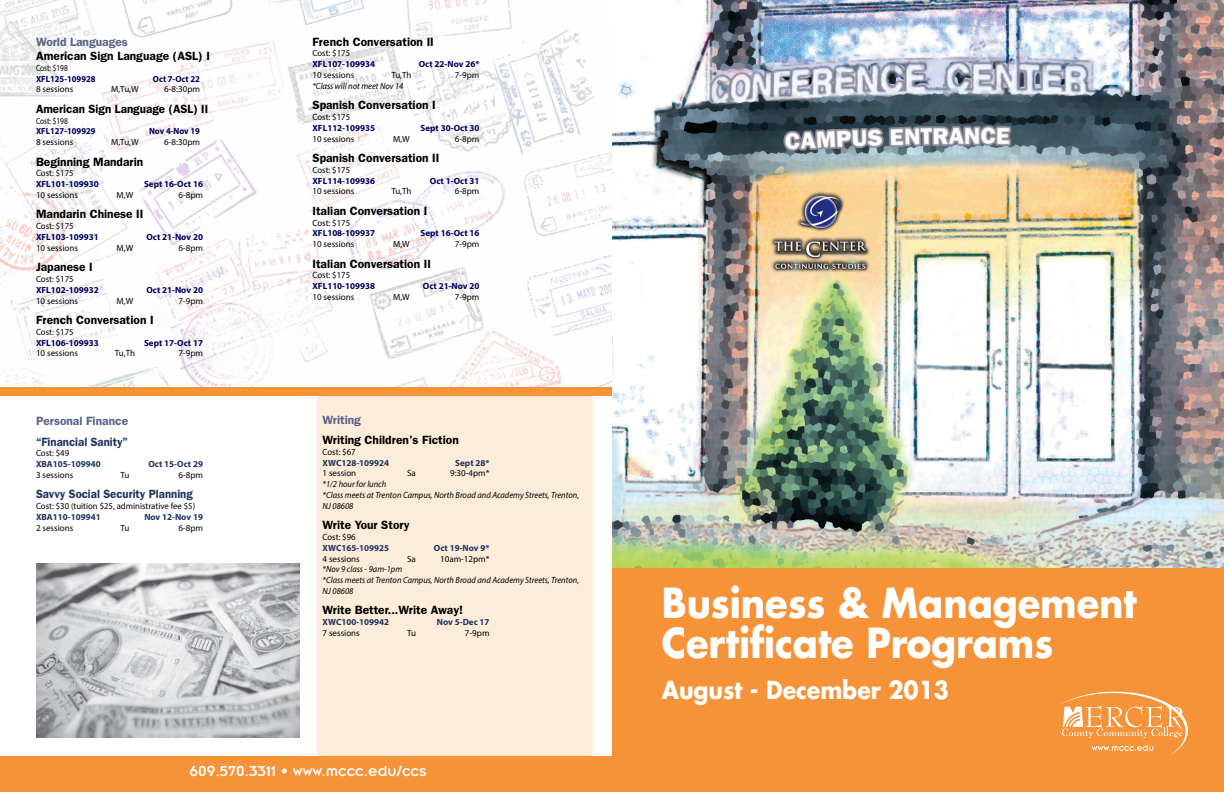
<style>
.page{position:relative;width:1224px;height:792px;background:#fff}
.page>*{position:absolute;margin:0;border:0;box-sizing:border-box;transform-origin:0 0}
.t1{font:700 40.3px "Futura";color:#fff;scale:.92 1}
.t2{font:700 24.2px "Futura";color:#fff;scale:.92 1}
._3__course_number{font:16px "Insignia";color:#fff}
.t3{font:600 12px "Franklin Gothic";color:#000}
.t4{font:600 12px "Franklin Gothic";color:#1d345e;scale:.95 1}
.t5{font:600 12px "Franklin Gothic";color:#596388}
.t6{font:9px "Myriad Pro";color:#000}
.t7{font:700 9px "Myriad Pro";color:#00005e}
.t8{font:italic 9px/10.8px "Myriad Pro";color:#000;scale:.94 1}
.t9{font:700 9px "Myriad Pro";color:#1d345e}
.t10{font:700 9px "Myriad Pro";color:#00005e;scale:.95 1}
.t11{font:9px "Myriad Pro";color:#000;scale:.82 1}
</style>
<div class="page">
<div style="left:317px;top:393px;width:276px;height:372px;background:#feecda"></div>
<div style="left:0;top:387px;width:621px;height:9px;background:#f69238"></div>
<img style="left:0;top:0;width:612px;height:387px">
<img style="left:613px;top:0;width:611px;height:569px">
<div style="left:612px;top:569px;width:612px;height:223px;background:#f69238"></div>
<div style="left:0;top:756px;width:621px;height:36px;background:#f69238"></div>
<svg style="left:1060px;top:692px;width:128px;height:63px"></svg>
<img style="left:36px;top:563px;width:264px;height:174px">
<p class="t5" style="left:36px;top:34px;width:93px">World Languages</p>
<p class="t3" style="left:36px;top:49px;width:176px">American Sign Language (ASL) I</p>
<p class="t11" style="left:36px;top:62px;width:40px">Cost: $198</p>
<p class="t10" style="left:36px;top:73px;width:64px">XFL125-109928</p>
<p class="t10" style="left:153px;top:73px;width:51px">Oct 7-Oct 22</p>
<p class="t6" style="left:36px;top:84px;width:39px">8 sessions</p>
<p class="t6" style="left:111px;top:84px;width:29px">M,Tu,W</p>
<p class="t6" style="left:164px;top:84px;width:37px">6-8:30pm</p>
<p class="t3" style="left:36px;top:102px;width:174px">American Sign Language (ASL) II</p>
<p class="t11" style="left:36px;top:115px;width:40px">Cost: $198</p>
<p class="t10" style="left:36px;top:126px;width:64px">XFL127-109929</p>
<p class="t10" style="left:149px;top:126px;width:55px">Nov 4-Nov 19</p>
<p class="t6" style="left:36px;top:137px;width:39px">8 sessions</p>
<p class="t6" style="left:111px;top:137px;width:29px">M,Tu,W</p>
<p class="t6" style="left:164px;top:137px;width:37px">6-8:30pm</p>
<p class="t3" style="left:36px;top:154px;width:109px">Beginning Mandarin</p>
<p class="t6" style="left:36px;top:168px;width:39px">Cost: $175</p>
<p class="t7" style="left:36px;top:178px;width:64px">XFL101-109930</p>
<p class="t7" style="left:144px;top:178px;width:60px">Sept 16-Oct 16</p>
<p class="t6" style="left:36px;top:190px;width:43px">10 sessions</p>
<p class="t6" style="left:117px;top:190px;width:18px">M,W</p>
<p class="t6" style="left:178px;top:190px;width:26px">6-8pm</p>
<p class="t3" style="left:36px;top:207px;width:109px">Mandarin Chinese II</p>
<p class="t6" style="left:36px;top:221px;width:39px">Cost: $175</p>
<p class="t7" style="left:36px;top:231px;width:64px">XFL103-109931</p>
<p class="t7" style="left:146px;top:231px;width:58px">Oct 21-Nov 20</p>
<p class="t6" style="left:36px;top:242px;width:43px">10 sessions</p>
<p class="t6" style="left:117px;top:242px;width:18px">M,W</p>
<p class="t6" style="left:178px;top:242px;width:26px">6-8pm</p>
<p class="t3" style="left:36px;top:260px;width:58px">Japanese I</p>
<p class="t6" style="left:36px;top:274px;width:39px">Cost: $175</p>
<p class="t7" style="left:36px;top:284px;width:64px">XFL102-109932</p>
<p class="t7" style="left:146px;top:284px;width:58px">Oct 21-Nov 20</p>
<p class="t6" style="left:36px;top:295px;width:43px">10 sessions</p>
<p class="t6" style="left:117px;top:295px;width:18px">M,W</p>
<p class="t6" style="left:178px;top:295px;width:26px">7-9pm</p>
<p class="t3" style="left:36px;top:313px;width:119px">French Conversation I</p>
<p class="t6" style="left:36px;top:326px;width:39px">Cost: $175</p>
<p class="t7" style="left:36px;top:337px;width:64px">XFL106-109933</p>
<p class="t7" style="left:144px;top:337px;width:60px">Sept 17-Oct 17</p>
<p class="t6" style="left:36px;top:348px;width:43px">10 sessions</p>
<p class="t6" style="left:115px;top:348px;width:22px">Tu,Th</p>
<p class="t6" style="left:178px;top:348px;width:26px">7-9pm</p>
<p class="t5" style="left:36px;top:414px;width:94px">Personal Finance</p>
<p class="t4" style="left:36px;top:434px;width:98px">“Financial Sanity”</p>
<p class="t6" style="left:36px;top:448px;width:35px">Cost: $49</p>
<p class="t9" style="left:36px;top:458px;width:66px">XBA105-109940</p>
<p class="t9" style="left:148px;top:458px;width:56px">Oct 15-Oct 29</p>
<p class="t6" style="left:36px;top:469px;width:39px">3 sessions</p>
<p class="t6" style="left:120px;top:469px;width:11px">Tu</p>
<p class="t6" style="left:178px;top:469px;width:26px">6-8pm</p>
<p class="t4" style="left:36px;top:487px;width:167px">Savvy Social Security Planning</p>
<p class="t6" style="left:36px;top:501px;width:161px">Cost: $30 (tuition $25, administrative fee $5)</p>
<p class="t9" style="left:36px;top:511px;width:66px">XBA110-109941</p>
<p class="t9" style="left:144px;top:511px;width:60px">Nov 12-Nov 19</p>
<p class="t6" style="left:36px;top:522px;width:39px">2 sessions</p>
<p class="t6" style="left:120px;top:522px;width:11px">Tu</p>
<p class="t6" style="left:178px;top:522px;width:26px">6-8pm</p>
<p class="t3" style="left:312px;top:34px;width:123px">French Conversation II</p>
<p class="t6" style="left:312px;top:48px;width:39px">Cost: $175</p>
<p class="t7" style="left:312px;top:58px;width:64px">XFL107-109934</p>
<p class="t7" style="left:419px;top:58px;width:62px">Oct 22-Nov 26*</p>
<p class="t6" style="left:312px;top:70px;width:43px">10 sessions</p>
<p class="t6" style="left:391px;top:70px;width:22px">Tu,Th</p>
<p class="t6" style="left:455px;top:70px;width:26px">7-9pm</p>
<p class="t8" style="left:312px;top:80px;width:98px">*Class will not meet Nov 14</p>
<p class="t3" style="left:312px;top:98px;width:125px">Spanish Conversation I</p>
<p class="t6" style="left:312px;top:112px;width:39px">Cost: $175</p>
<p class="t7" style="left:312px;top:122px;width:64px">XFL112-109935</p>
<p class="t7" style="left:421px;top:122px;width:60px">Sept 30-Oct 30</p>
<p class="t6" style="left:312px;top:133px;width:43px">10 sessions</p>
<p class="t6" style="left:393px;top:133px;width:18px">M,W</p>
<p class="t6" style="left:455px;top:133px;width:26px">6-8pm</p>
<p class="t3" style="left:312px;top:151px;width:128px">Spanish Conversation II</p>
<p class="t6" style="left:312px;top:164px;width:39px">Cost: $175</p>
<p class="t7" style="left:312px;top:175px;width:64px">XFL114-109936</p>
<p class="t7" style="left:430px;top:175px;width:51px">Oct 1-Oct 31</p>
<p class="t6" style="left:312px;top:186px;width:43px">10 sessions</p>
<p class="t6" style="left:391px;top:186px;width:22px">Tu,Th</p>
<p class="t6" style="left:455px;top:186px;width:26px">6-8pm</p>
<p class="t3" style="left:312px;top:204px;width:116px">Italian Conversation I</p>
<p class="t6" style="left:312px;top:217px;width:39px">Cost: $175</p>
<p class="t7" style="left:312px;top:228px;width:64px">XFL108-109937</p>
<p class="t7" style="left:421px;top:228px;width:60px">Sept 16-Oct 16</p>
<p class="t6" style="left:312px;top:239px;width:43px">10 sessions</p>
<p class="t6" style="left:393px;top:239px;width:18px">M,W</p>
<p class="t6" style="left:455px;top:239px;width:26px">7-9pm</p>
<p class="t3" style="left:312px;top:256px;width:120px">Italian Conversation II</p>
<p class="t6" style="left:312px;top:270px;width:39px">Cost: $175</p>
<p class="t7" style="left:312px;top:280px;width:64px">XFL110-109938</p>
<p class="t7" style="left:423px;top:280px;width:58px">Oct 21-Nov 20</p>
<p class="t6" style="left:312px;top:292px;width:43px">10 sessions</p>
<p class="t6" style="left:393px;top:292px;width:18px">M,W</p>
<p class="t6" style="left:455px;top:292px;width:26px">7-9pm</p>
<p class="t5" style="left:323px;top:412px;width:40px">Writing</p>
<p class="t3" style="left:323px;top:433px;width:138px">Writing Children’s Fiction</p>
<p class="t6" style="left:323px;top:446px;width:35px">Cost: $67</p>
<p class="t9" style="left:323px;top:457px;width:68px">XWC128-109924</p>
<p class="t9" style="left:455px;top:457px;width:36px">Sept 28*</p>
<p class="t6" style="left:323px;top:468px;width:35px">1 session</p>
<p class="t6" style="left:407px;top:468px;width:10px">Sa</p>
<p class="t6" style="left:450px;top:468px;width:41px">9:30-4pm*</p>
<p class="t8" style="left:323px;top:479px;width:69px">*1/2 hour for lunch</p>
<p class="t8" style="left:323px;top:490px;width:274px">*Class meets at Trenton Campus, North Broad and Academy Streets, Trenton,<br>NJ 08608</p>
<p class="t3" style="left:323px;top:518px;width:89px">Write Your Story</p>
<p class="t6" style="left:323px;top:532px;width:35px">Cost: $96</p>
<p class="t9" style="left:323px;top:542px;width:68px">XWC165-109925</p>
<p class="t9" style="left:434px;top:542px;width:57px">Oct 19-Nov 9*</p>
<p class="t6" style="left:323px;top:553px;width:39px">4 sessions</p>
<p class="t6" style="left:407px;top:553px;width:10px">Sa</p>
<p class="t6" style="left:440px;top:553px;width:51px">10am-12pm*</p>
<p class="t8" style="left:323px;top:564px;width:86px">*Nov 9 class - 9am-1pm</p>
<p class="t8" style="left:323px;top:575px;width:274px">*Class meets at Trenton Campus, North Broad and Academy Streets, Trenton,<br>NJ 08608</p>
<p class="t3" style="left:323px;top:603px;width:142px">Write Better...Write Away!</p>
<p class="t9" style="left:323px;top:616px;width:68px">XWC100-109942</p>
<p class="t9" style="left:437px;top:616px;width:54px">Nov 5-Dec 17</p>
<p class="t6" style="left:323px;top:628px;width:39px">7 sessions</p>
<p class="t6" style="left:407px;top:628px;width:11px">Tu</p>
<p class="t6" style="left:465px;top:628px;width:26px">7-9pm</p>
<p class="_3__course_number" style="left:190px;top:763px;width:238px">609.570.3311 • www.mccc.edu/ccs</p>
<p class="t1" style="left:662px;top:575px;width:518px">Business &amp; Management</p>
<p class="t1" style="left:662px;top:615px;width:427px">Certificate Programs</p>
<p class="t2" style="left:662px;top:673px;width:314px">August - December 2013</p>
</div>
